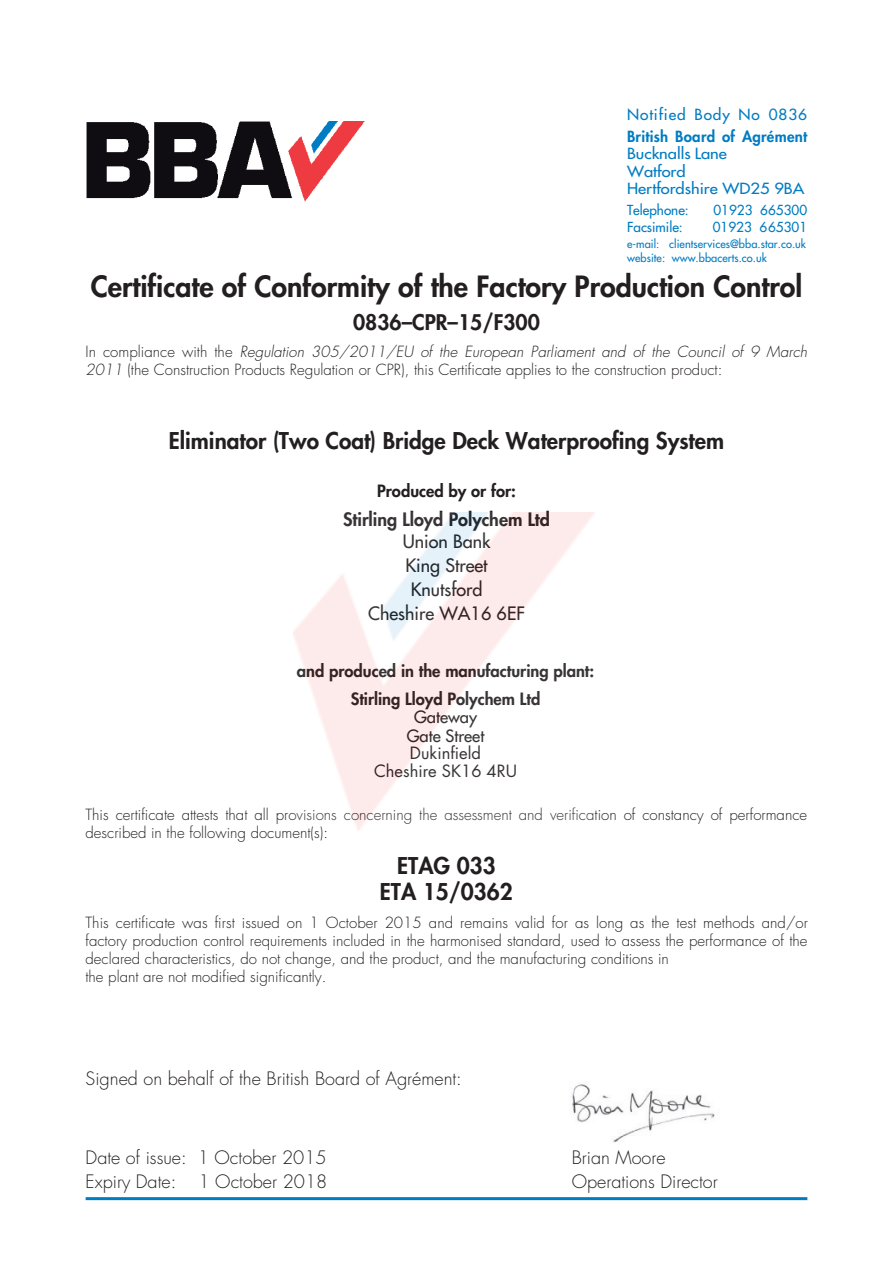
<style>
.page{position:relative;width:893px;height:1263px;background:#fff}
.page>*{position:absolute;margin:0;border:0;box-sizing:border-box;transform-origin:0 0}
.t1{font:800 28.5px "Futura";color:#231f20}
.t2{font:800 22.5px/25.5px "Futura";color:#231f20;text-align:center}
.t3{font:800 21px "Futura";color:#231f20}
.t4{font:300 18px "Futura";color:#231f20}
.t5{font:18px/24px "Futura";color:#231f20;text-align:center}
.t6{font:800 18px "Futura";color:#231f20}
.t7{font:800 16.5px/27.8px "Futura";color:#231f20;text-align:center}
.t8{font:16.5px/17.2px "Futura";color:#231f20;text-align:center}
.t9{font:16.5px/18.8px "Futura";color:#231f20;text-align:center}
.t10{font:300 15px/18px "Futura";color:#231f20}
.t11{font:15px/17.5px "Futura";color:#007cc2;scale:1.1 1}
.t12{font:800 15px "Futura";letter-spacing:.015em;color:#007cc2}
.t13{font:15px "Futura";letter-spacing:.06em;color:#007cc2}
.t14{font:13.5px "Futura";color:#007cc2}
.t15{font:11.25px/13.5px "Futura";letter-spacing:.005em;color:#007cc2}
.s1{font-style:italic}
</style>
<div class="page">
<img style="left:87px;top:121px;width:278px;height:81px">
<hr style="left:86px;top:1197px;width:721px;height:3px;background:#007cc2">
<img style="left:572px;top:1084px;width:143px;height:59px">
<p class="t13" style="left:627px;top:105px;width:182px">Notified Body No 0836</p>
<p class="t12" style="left:627px;top:127px;width:182px">British Board of Agrément</p>
<p class="t11" style="left:627px;top:145px;width:163px">Bucknalls Lane<br>Watford<br>Hertfordshire WD25 9BA</p>
<p class="t14" style="left:627px;top:202px;width:63px">Telephone:</p>
<p class="t14" style="left:713px;top:202px;width:95px">01923 665300</p>
<p class="t14" style="left:627px;top:218px;width:57px">Facsimile:</p>
<p class="t14" style="left:713px;top:218px;width:96px">01923 665301</p>
<p class="t15" style="left:627px;top:237px;width:180px">e-mail: clientservices@bba.star.co.uk website: www.bbacerts.co.uk</p>
<h1 class="t1" style="left:91px;top:269px;width:713px">Certificate of Conformity of the Factory Production Control</h1>
<h3 class="t3" style="left:353px;top:309px;width:188px">0836–CPR–15/F300</h3>
<p class="t10" style="left:85px;top:343px;width:723px">In compliance with the <span class="s1">Regulation 305/2011/EU of the European Parliament and of the Council of 9 March<br>2011</span> (the Construction Products Regulation or CPR), this Certificate applies to the construction product:</p>
<h2 class="t2" style="left:169px;top:428px;width:557px">Eliminator (Two Coat) Bridge Deck Waterproofing System</h2>
<p class="t7" style="left:377px;top:477px;width:140px">Produced by or for:</p>
<p class="t6" style="left:343px;top:507px;width:208px">Stirling Lloyd Polychem Ltd</p>
<p class="t5" style="left:368px;top:529px;width:158px">Union Bank<br>King Street<br>Knutsford<br>Cheshire WA16 6EF</p>
<p class="t7" style="left:297px;top:657px;width:299px">and produced in the manufacturing plant:<br>Stirling Lloyd Polychem Ltd</p>
<p class="t9" style="left:407px;top:708px;width:79px">Gateway<br>Gate Street</p>
<p class="t8" style="left:374px;top:745px;width:145px">Dukinfield<br>Cheshire SK16 4RU</p>
<p class="t10" style="left:85px;top:805px;width:723px">This certificate attests that all provisions concerning the assessment and verification of constancy of performance described in the following document(s):</p>
<h2 class="t2" style="left:380px;top:853px;width:134px">ETAG 033<br>ETA 15/0362</h2>
<p class="t10" style="left:85px;top:914px;width:724px">This certificate was first issued on 1 October 2015 and remains valid for as long as the test methods and/or factory production control requirements included in the harmonised standard, used to assess the performance of the declared characteristics, do not change, and the product, and the manufacturing conditions in<br>the plant are not modified significantly.</p>
<p class="t4" style="left:86px;top:1067px;width:378px">Signed on behalf of the British Board of Agrément:</p>
<p class="t4" style="left:86px;top:1146px;width:243px">Date of issue: 1 October 2015</p>
<p class="t4" style="left:572px;top:1146px;width:95px">Brian Moore</p>
<p class="t4" style="left:86px;top:1171px;width:243px">Expiry Date: 1 October 2018</p>
<p class="t4" style="left:572px;top:1171px;width:148px">Operations Director</p>
</div>
